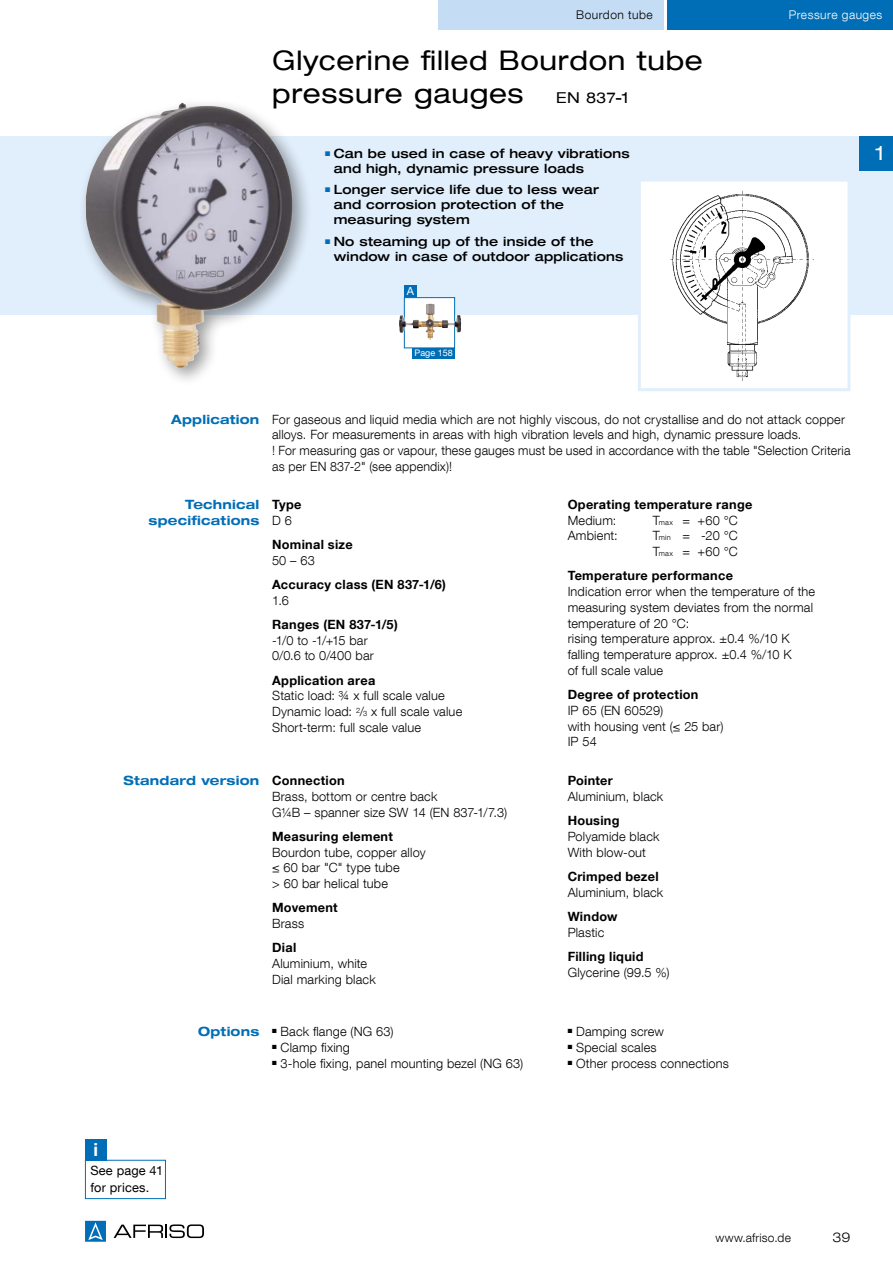
<style>
.page{position:relative;width:893px;height:1263px;background:#fff}
.page>*{position:absolute;margin:0;border:0;box-sizing:border-box;transform-origin:0 0}
.t1{font:expanded 27px/33px "Helvetica Neue LT Com";letter-spacing:.025em;color:#000}
.t2{font:expanded 19.5px "Helvetica Neue LT Com";color:#fff}
.t3{font:700 18px "Helvetica Neue LT Com";color:#fff}
.t4{font:300 expanded 13.5px "Helvetica Neue LT Com";color:#000}
.t5{font:300 12.75px/15.8px "Helvetica Neue LT Com";letter-spacing:.015em;color:#000}
.t6{font:700 12.75px "Helvetica Neue LT Com";letter-spacing:.02em;color:#000}
.t7{font:500 expanded 12.75px/15px "Helvetica Neue LT Com";letter-spacing:.015em;color:#000}
.t8{font:700 expanded 12.75px/16.5px "Helvetica Neue LT Com";letter-spacing:.015em;color:#006eb7;text-align:right}
.t9{font:12.75px/16.5px "Helvetica Neue LT Com";letter-spacing:.015em;color:#000}
.t10{font:300 12px "Helvetica Neue LT Com";letter-spacing:.04em;color:#fff}
.t11{font:300 12px "Helvetica Neue LT Com";letter-spacing:.02em;color:#000}
.t12{font:300 12px "Helvetica Neue LT Com";letter-spacing:.04em;color:#000}
.t13{font:11.1px "Helvetica Neue LT Com";color:#fff}
.t14{font:9px "Helvetica Neue LT Com";color:#fff}
.t15{font:6.75px "Zapf Dingbats ITC";color:#006eb7}
.t16{font:6px "Zapf Dingbats ITC";color:#000}
.s1{font-size:15px}
.s2{font-size:7.35px}
.s3{font-weight:700;font-stretch:expanded;color:#006eb7}
.s4{font-weight:700}
</style>
<div class="page">
<div style="left:0;top:136px;width:893px;height:179px;background:#e1eefb"></div>
<div style="left:668px;top:0;width:225px;height:30px;background:#006eb7"></div>
<div style="left:438px;top:0;width:225px;height:30px;background:#c4dcf4"></div>
<svg style="left:114px;top:1224px;width:90px;height:14px"></svg>
<svg style="left:85px;top:1221px;width:21px;height:21px"></svg>
<div style="left:85px;top:1160px;width:81px;height:39px;border:1px solid #006eb7"></div>
<div style="left:85px;top:1139px;width:21px;height:21px;background:#006eb7"></div>
<div style="left:78px;top:96px;width:235px;height:291px;background:#000;opacity:.4"></div>
<img style="left:86px;top:103px;width:207px;height:264px">
<div style="left:639px;top:180px;width:210px;height:210px;background:#fff"></div>
<img style="left:670px;top:190px;width:143px;height:191px">
<div style="left:638px;top:179px;width:212px;height:212px;border:3px solid #e1eefb"></div>
<div style="left:412px;top:348px;width:43px;height:10px;background:#006eb7"></div>
<div style="left:404px;top:285px;width:13px;height:13px;background:#006eb7"></div>
<svg style="left:404px;top:297px;width:51px;height:51px"></svg>
<img style="left:399px;top:304px;width:31px;height:29px">
<div style="left:859px;top:136px;width:34px;height:34px;background:#006eb7"></div>
<p class="t12" style="left:576px;top:7px;width:78px">Bourdon tube</p>
<p class="t10" style="left:789px;top:7px;width:95px">Pressure gauges</p>
<h1 class="t1" style="left:272px;top:43px;width:432px">Glycerine filled Bourdon tube pressure gauges <span class="s1">EN 837-1</span></h1>
<p class="t7" style="left:334px;top:145px;width:297px;text-indent:-9px"><sup>■</sup> Can be used in case of heavy vibrations and high, dynamic pressure loads</p>
<p class="t7" style="left:334px;top:182px;width:267px;text-indent:-9px"><sup>■</sup> Longer service life due to less wear and corrosion protection of the measuring system</p>
<p class="t15" style="left:330px;top:238px;width:3px">■</p>
<p class="t15" style="left:330px;top:150px;width:3px">■</p>
<p class="t7" style="left:334px;top:233px;width:291px;text-indent:-9px"><sup>■</sup> No steaming up of the inside of the window in case of outdoor applications</p>
<p class="t13" style="left:407px;top:284px;width:9px">A</p>
<p class="t14" style="left:414px;top:348px;width:40px">Page 158</p>
<p class="t8" style="left:171px;top:410px;width:90px">Application</p>
<p class="t8" style="left:149px;top:495px;width:112px">Technical specifications</p>
<p class="t5" style="left:272px;top:411px;width:580px">For gaseous and liquid media which are not highly viscous, do not crystallise and do not attack copper alloys. For measurements in areas with high vibration levels and high, dynamic pressure loads.<br>! For measuring gas or vapour, these gauges must be used in accordance with the table "Selection Criteria as per EN 837-2" (see appendix)!</p>
<p class="t6" style="left:272px;top:496px;width:31px">Type</p>
<p class="t5" style="left:272px;top:512px;width:21px">D 6</p>
<p class="t6" style="left:272px;top:536px;width:82px">Nominal size</p>
<p class="t5" style="left:272px;top:552px;width:44px">50 – 63</p>
<p class="t6" style="left:272px;top:576px;width:175px">Accuracy class (EN 837-1/6)</p>
<p class="t5" style="left:272px;top:592px;width:18px">1.6</p>
<p class="t6" style="left:272px;top:616px;width:127px">Ranges (EN 837-1/5)</p>
<p class="t5" style="left:272px;top:632px;width:103px">-1/0 to -1/+15 bar<br>0/0.6 to 0/400 bar</p>
<p class="t6" style="left:272px;top:672px;width:105px">Application area</p>
<p class="t5" style="left:272px;top:688px;width:192px">Static load: ¾ x full scale value<br>Dynamic load: <sup>2</sup>/<span class="s2">3</span> x full scale value<br>Short-term: full scale value</p>
<p class="t6" style="left:568px;top:496px;width:186px">Operating temperature range</p>
<p class="t5" style="left:568px;top:512px;width:50px">Medium:</p>
<p class="t5" style="left:653px;top:512px;width:87px">T<span class="s2">max</span> = +60 °C</p>
<p class="t5" style="left:568px;top:528px;width:52px">Ambient:</p>
<p class="t5" style="left:653px;top:528px;width:87px">T<span class="s2">min</span> = -20 °C<br>T<span class="s2">max</span> = +60 °C</p>
<p class="t6" style="left:568px;top:568px;width:167px">Temperature performance</p>
<p class="t5" style="left:568px;top:583px;width:249px">Indication error when the temperature of the measuring system deviates from the normal temperature of 20 °C:<br>rising temperature approx. ±0.4 %/10 K falling temperature approx. ±0.4 %/10 K<br>of full scale value</p>
<p class="t6" style="left:568px;top:686px;width:132px">Degree of protection</p>
<p class="t5" style="left:568px;top:702px;width:157px">IP 65 (EN 60529)<br>with housing vent (≤ 25 bar)<br>IP 54</p>
<p class="t5" style="left:272px;top:772px;width:237px;text-indent:-148px"><span class="s3">Standard version</span> <span class="s4">Connection<br></span>Brass, bottom or centre back<br>G¼B – spanner size SW 14 (EN 837-1/7.3)</p>
<p class="t6" style="left:272px;top:828px;width:122px">Measuring element</p>
<p class="t5" style="left:272px;top:844px;width:155px">Bourdon tube, copper alloy ≤ 60 bar "C" type tube<br>&gt; 60 bar helical tube</p>
<p class="t6" style="left:272px;top:900px;width:67px">Movement</p>
<p class="t5" style="left:272px;top:915px;width:34px">Brass</p>
<p class="t6" style="left:272px;top:940px;width:26px">Dial</p>
<p class="t5" style="left:272px;top:955px;width:105px">Aluminium, white<br>Dial marking black</p>
<p class="t6" style="left:568px;top:772px;width:47px">Pointer</p>
<p class="t5" style="left:568px;top:788px;width:97px">Aluminium, black</p>
<p class="t6" style="left:568px;top:812px;width:53px">Housing</p>
<p class="t5" style="left:568px;top:828px;width:93px">Polyamide black<br>With blow-out</p>
<p class="t6" style="left:568px;top:868px;width:92px">Crimped bezel</p>
<p class="t5" style="left:568px;top:884px;width:97px">Aluminium, black</p>
<p class="t6" style="left:568px;top:908px;width:51px">Window</p>
<p class="t5" style="left:568px;top:924px;width:38px">Plastic</p>
<p class="t6" style="left:568px;top:948px;width:77px">Filling liquid</p>
<p class="t5" style="left:568px;top:964px;width:103px">Glycerine (99.5 %)</p>
<p class="t8" style="left:198px;top:1023px;width:63px">Options</p>
<p class="t5" style="left:272px;top:1023px;width:123px">■ Back flange (NG 63)</p>
<p class="t5" style="left:272px;top:1039px;width:79px">■ Clamp fixing</p>
<p class="t16" style="left:277px;top:1060px;width:3px">■</p>
<p class="t5" style="left:272px;top:1055px;width:253px">■ 3-hole fixing, panel mounting bezel (NG 63)</p>
<p class="t5" style="left:568px;top:1023px;width:98px">■ Damping screw</p>
<p class="t5" style="left:568px;top:1039px;width:90px">■ Special scales</p>
<p class="t16" style="left:572px;top:1060px;width:3px">■</p>
<p class="t5" style="left:568px;top:1055px;width:163px">■ Other process connections</p>
<h2 class="t2" style="left:876px;top:141px;width:10px">1</h2>
<h3 class="t3" style="left:93px;top:1138px;width:6px">i</h3>
<p class="t9" style="left:90px;top:1162px;width:74px">See page 41 for prices.</p>
<p class="t11" style="left:715px;top:1230px;width:77px">www.afriso.de</p>
<p class="t4" style="left:832px;top:1228px;width:19px">39</p>
</div>
